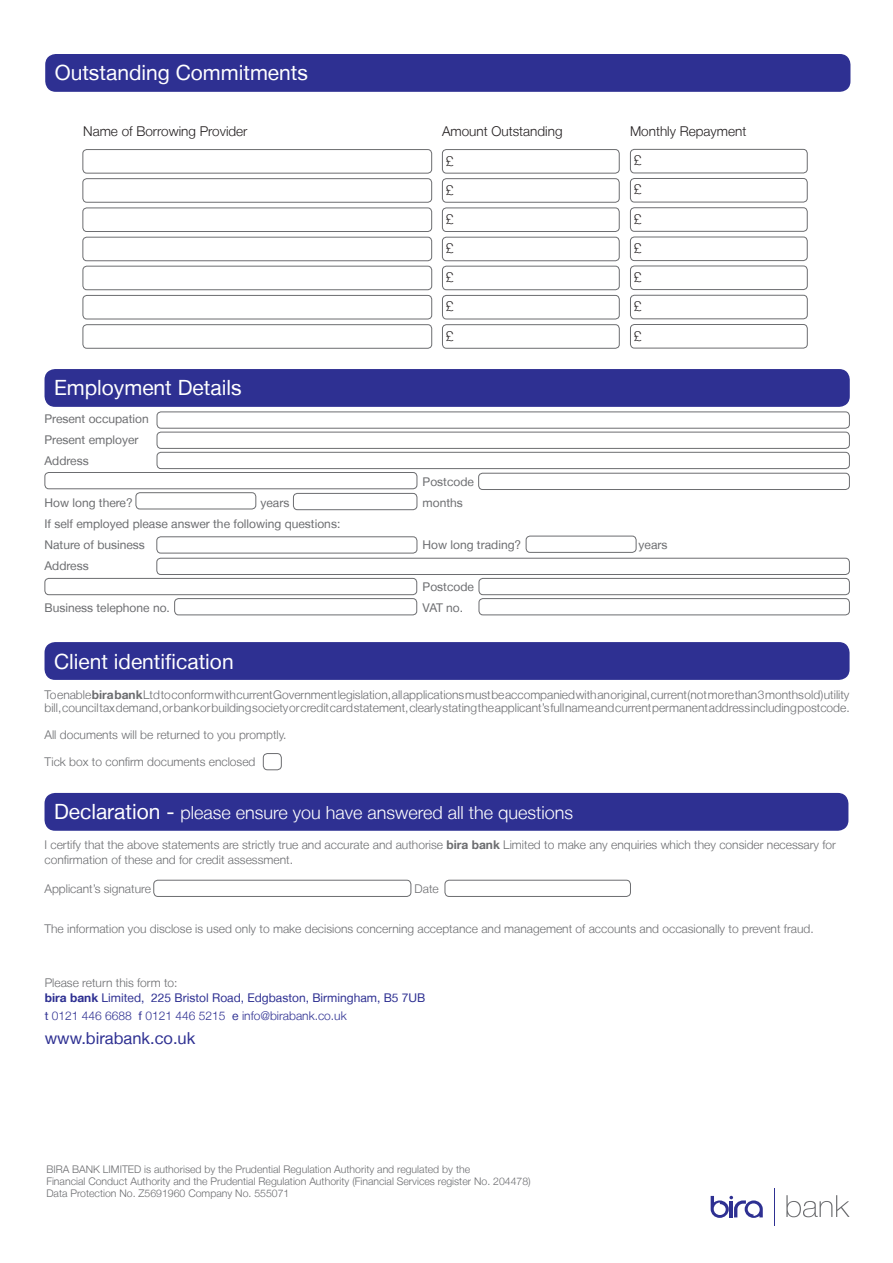
<style>
.page{position:relative;width:893px;height:1263px;background:#fff}
.page>*{position:absolute;margin:0;border:0;box-sizing:border-box;transform-origin:0 0}
.t1{font:21px "Helvetica Neue LT";color:#fff}
.t2{font:300 18px "Helvetica Neue LT";color:#fff}
.t3{font:16.5px "Helvetica Neue LT";color:#2e3092}
.t4{font:300 13.5px "Helvetica Neue LT";color:#231f20}
.t5{font:300 13.5px "Helvetica Neue LT";color:#231f20;scale:1.04 1}
.t6{font:300 12px/15px "Helvetica Neue LT";color:#6c6d70}
.t7{font:12px "Helvetica Neue LT";color:#6c6d70}
.t8{font:12px "Helvetica Neue LT";color:#2e3092}
.t9{font:300 12px "Helvetica Neue LT";color:#2e3092}
.t10{font:300 10.5px/12px "Helvetica Neue LT";color:#6c6d70}
.s1{font-weight:700}
.s2{font-weight:400;font-size:21px}
.s3{font-weight:400}
</style>
<div class="page">
<div style="left:45px;top:793px;width:803px;height:38px;background:#2e3092;border-radius:11px"></div>
<div style="left:45px;top:642px;width:805px;height:38px;background:#2e3092;border-radius:11px"></div>
<div style="left:153px;top:880px;width:258px;height:17px;border:1px solid #6c6d70;border-radius:4px"></div>
<div style="left:445px;top:880px;width:186px;height:17px;border:1px solid #6c6d70;border-radius:4px"></div>
<div style="left:263px;top:753px;width:19px;height:17px;border:1px solid #6c6d70;border-radius:4px"></div>
<svg style="left:711px;top:1196px;width:52px;height:22px"></svg>
<hr style="left:775px;top:1188px;width:1px;height:38px;background:#2e3092">
<svg style="left:786px;top:1195px;width:64px;height:22px"></svg>
<div style="left:45px;top:369px;width:805px;height:38px;background:#2e3092;border-radius:11px"></div>
<div style="left:157px;top:412px;width:693px;height:17px;border:1px solid #6c6d70;border-radius:4px"></div>
<div style="left:157px;top:432px;width:693px;height:17px;border:1px solid #6c6d70;border-radius:4px"></div>
<div style="left:157px;top:452px;width:693px;height:17px;border:1px solid #6c6d70;border-radius:4px"></div>
<div style="left:45px;top:472px;width:372px;height:17px;border:1px solid #6c6d70;border-radius:4px"></div>
<div style="left:478px;top:473px;width:372px;height:17px;border:1px solid #6c6d70;border-radius:4px"></div>
<div style="left:136px;top:492px;width:120px;height:17px;border:1px solid #6c6d70;border-radius:4px"></div>
<div style="left:293px;top:493px;width:124px;height:17px;border:1px solid #6c6d70;border-radius:4px"></div>
<div style="left:156px;top:536px;width:261px;height:17px;border:1px solid #6c6d70;border-radius:4px"></div>
<div style="left:526px;top:536px;width:110px;height:17px;border:1px solid #6c6d70;border-radius:4px"></div>
<div style="left:156px;top:558px;width:694px;height:17px;border:1px solid #6c6d70;border-radius:4px"></div>
<div style="left:45px;top:578px;width:372px;height:17px;border:1px solid #6c6d70;border-radius:4px"></div>
<div style="left:174px;top:598px;width:243px;height:17px;border:1px solid #6c6d70;border-radius:4px"></div>
<div style="left:479px;top:578px;width:371px;height:17px;border:1px solid #6c6d70;border-radius:4px"></div>
<div style="left:479px;top:598px;width:371px;height:17px;border:1px solid #6c6d70;border-radius:4px"></div>
<div style="left:45px;top:54px;width:805px;height:38px;background:#2e3092;border-radius:11px"></div>
<div style="left:82px;top:149px;width:350px;height:24px;border:1px solid #6c6d70;border-radius:4px"></div>
<div style="left:82px;top:178px;width:350px;height:25px;border:1px solid #6c6d70;border-radius:4px"></div>
<div style="left:82px;top:208px;width:350px;height:24px;border:1px solid #6c6d70;border-radius:4px"></div>
<div style="left:82px;top:237px;width:350px;height:24px;border:1px solid #6c6d70;border-radius:4px"></div>
<div style="left:442px;top:149px;width:178px;height:24px;border:1px solid #6c6d70;border-radius:4px"></div>
<div style="left:442px;top:178px;width:178px;height:25px;border:1px solid #6c6d70;border-radius:4px"></div>
<div style="left:442px;top:208px;width:178px;height:24px;border:1px solid #6c6d70;border-radius:4px"></div>
<div style="left:442px;top:237px;width:178px;height:24px;border:1px solid #6c6d70;border-radius:4px"></div>
<div style="left:630px;top:149px;width:178px;height:24px;border:1px solid #6c6d70;border-radius:4px"></div>
<div style="left:630px;top:178px;width:178px;height:24px;border:1px solid #6c6d70;border-radius:4px"></div>
<div style="left:630px;top:207px;width:178px;height:25px;border:1px solid #6c6d70;border-radius:4px"></div>
<div style="left:630px;top:237px;width:178px;height:24px;border:1px solid #6c6d70;border-radius:4px"></div>
<div style="left:83px;top:266px;width:349px;height:24px;border:1px solid #6c6d70;border-radius:4px"></div>
<div style="left:83px;top:295px;width:349px;height:24px;border:1px solid #6c6d70;border-radius:4px"></div>
<div style="left:83px;top:324px;width:349px;height:25px;border:1px solid #6c6d70;border-radius:4px"></div>
<div style="left:442px;top:266px;width:178px;height:24px;border:1px solid #6c6d70;border-radius:4px"></div>
<div style="left:442px;top:295px;width:178px;height:24px;border:1px solid #6c6d70;border-radius:4px"></div>
<div style="left:442px;top:324px;width:178px;height:25px;border:1px solid #6c6d70;border-radius:4px"></div>
<div style="left:630px;top:266px;width:178px;height:24px;border:1px solid #6c6d70;border-radius:4px"></div>
<div style="left:630px;top:295px;width:178px;height:24px;border:1px solid #6c6d70;border-radius:4px"></div>
<div style="left:630px;top:324px;width:178px;height:24px;border:1px solid #6c6d70;border-radius:4px"></div>
<p class="t1" style="left:55px;top:60px;width:255px">Outstanding Commitments</p>
<p class="t4" style="left:83px;top:123px;width:166px">Name of Borrowing Provider</p>
<p class="t4" style="left:442px;top:123px;width:122px">Amount Outstanding</p>
<p class="t4" style="left:630px;top:123px;width:118px">Monthly Repayment</p>
<p class="t5" style="left:446px;top:152px;width:9px">£</p>
<p class="t5" style="left:446px;top:182px;width:9px">£</p>
<p class="t5" style="left:446px;top:211px;width:9px">£</p>
<p class="t5" style="left:446px;top:240px;width:9px">£</p>
<p class="t5" style="left:634px;top:152px;width:9px">£</p>
<p class="t5" style="left:634px;top:181px;width:9px">£</p>
<p class="t5" style="left:634px;top:211px;width:9px">£</p>
<p class="t5" style="left:634px;top:240px;width:9px">£</p>
<p class="t1" style="left:54px;top:375px;width:189px">Employment Details</p>
<p class="t7" style="left:45px;top:412px;width:106px">Present occupation</p>
<p class="t7" style="left:45px;top:433px;width:96px">Present employer</p>
<p class="t7" style="left:45px;top:454px;width:46px">Address</p>
<p class="t5" style="left:446px;top:269px;width:9px">£</p>
<p class="t5" style="left:446px;top:298px;width:9px">£</p>
<p class="t5" style="left:446px;top:328px;width:9px">£</p>
<p class="t7" style="left:423px;top:475px;width:53px">Postcode</p>
<p class="t5" style="left:634px;top:269px;width:9px">£</p>
<p class="t5" style="left:634px;top:298px;width:9px">£</p>
<p class="t5" style="left:634px;top:327px;width:9px">£</p>
<p class="t7" style="left:45px;top:496px;width:90px">How long there?</p>
<p class="t7" style="left:261px;top:496px;width:30px">years</p>
<p class="t7" style="left:423px;top:496px;width:42px">months</p>
<p class="t7" style="left:45px;top:517px;width:297px">If self employed please answer the following questions:</p>
<p class="t7" style="left:45px;top:538px;width:102px">Nature of business</p>
<p class="t7" style="left:423px;top:538px;width:100px">How long trading?</p>
<p class="t7" style="left:639px;top:538px;width:30px">years</p>
<p class="t7" style="left:45px;top:559px;width:46px">Address</p>
<p class="t7" style="left:423px;top:580px;width:53px">Postcode</p>
<p class="t7" style="left:45px;top:601px;width:127px">Business telephone no.</p>
<p class="t7" style="left:423px;top:601px;width:42px">VAT no.</p>
<p class="t1" style="left:54px;top:649px;width:181px">Client identification</p>
<p class="t6" style="left:45px;top:687px;width:807px;line-height:13.5px">To enable <span class="s1">bira bank</span> Ltd to conform with current Government legislation, all applications must be accompanied with an original, current (not more than 3 months old) utility bill, council tax demand, or bank or building society or credit card statement, clearly stating the applicant’s full name and current permanent address including postcode.</p>
<p class="t6" style="left:45px;top:727px;width:244px">All documents will be returned to you promptly.</p>
<p class="t6" style="left:45px;top:754px;width:212px">Tick box to confirm documents enclosed</p>
<p class="t2" style="left:54px;top:801px;width:521px"><span class="s2">Declaration -</span> please ensure you have answered all the questions</p>
<p class="t6" style="left:45px;top:837px;width:793px">I certify that the above statements are strictly true and accurate and authorise <span class="s1">bira bank</span> Limited to make any enquiries which they consider necessary for confirmation of these and for credit assessment.</p>
<p class="t6" style="left:45px;top:880px;width:108px">Applicant’s signature</p>
<p class="t6" style="left:415px;top:880px;width:26px">Date</p>
<p class="t6" style="left:45px;top:921px;width:771px">The information you disclose is used only to make decisions concerning acceptance and management of accounts and occasionally to prevent fraud.</p>
<p class="t6" style="left:45px;top:975px;width:134px">Please return this form to:</p>
<p class="t8" style="left:45px;top:991px;width:382px"><span class="s1">bira bank</span> Limited, 225 Bristol Road, Edgbaston, Birmingham, B5 7UB</p>
<p class="t9" style="left:45px;top:1008px;width:303px"><span class="s3">t</span> 0121 446 6688 <span class="s3">f</span> 0121 446 5215 <span class="s3">e</span> info@birabank.co.uk</p>
<p class="t3" style="left:45px;top:1028px;width:152px">www.birabank.co.uk</p>
<p class="t10" style="left:46px;top:1163px;width:486px">BIRA BANK LIMITED is authorised by the Prudential Regulation Authority and regulated by the<br>Financial Conduct Authority and the Prudential Regulation Authority (Financial Services register No. 204478)</p>
<p class="t10" style="left:46px;top:1187px;width:244px">Data Protection No. Z5691960 Company No. 555071</p>
</div>
